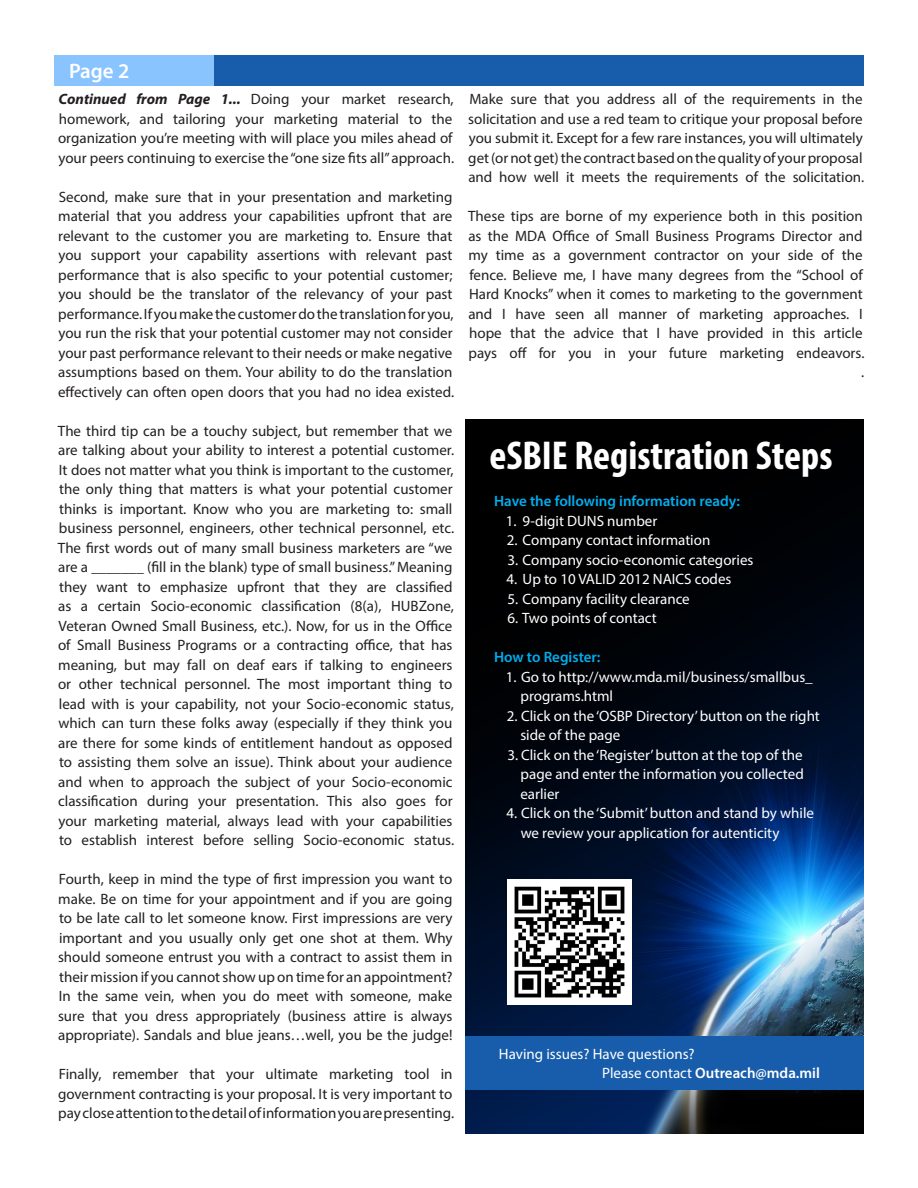
<style>
.page{position:relative;width:918px;height:1188px;background:#fff}
.page>*{position:absolute;margin:0;border:0;box-sizing:border-box;transform-origin:0 0}
.t1{font:700 condensed 40.5px "Myriad Pro";color:#fff}
.t2{font:600 21px "Myriad Pro";color:#fff}
.t3{font:15px/19.5px "Myriad Pro";color:#231f20;text-align:justify}
.t4{font:15px/19.5px "Myriad Pro";color:#fff}
.t5{font:600 15px "Myriad Pro";color:#00aeef}
.t6{font:600 15px "Myriad Pro";color:#fff}
.s1{font-weight:700;font-style:italic}
.s2{font-weight:400}
</style>
<div class="page">
<div style="left:54px;top:55px;width:810px;height:31px;background:#185dab"></div>
<div style="left:54px;top:55px;width:160px;height:31px;background:#89c4ff"></div>
<img style="left:465px;top:419px;width:399px;height:715px">
<div style="left:465px;top:1036px;width:399px;height:54px;background:#185dab"></div>
<img style="left:507px;top:879px;width:125px;height:125px">
<p class="t2" style="left:69px;top:58px;width:62px">Page 2</p>
<p class="t3" style="left:58px;top:89px;width:398px"><span class="s1">Continued from Page 1...</span> Doing your market research, homework, and tailoring your marketing material to the organization you’re meeting with will place you miles ahead of your peers continuing to exercise the “one size fits all” approach.</p>
<p class="t3" style="left:58px;top:187px;width:398px">Second, make sure that in your presentation and marketing material that you address your capabilities upfront that are relevant to the customer you are marketing to. Ensure that you support your capability assertions with relevant past performance that is also specific to your potential customer; you should be the translator of the relevancy of your past performance. If you make the customer do the translation for you, you run the risk that your potential customer may not consider your past performance relevant to their needs or make negative assumptions based on them. Your ability to do the translation effectively can often open doors that you had no idea existed.</p>
<p class="t3" style="left:58px;top:421px;width:398px;text-align:left">The third tip can be a touchy subject, but remember that we are talking about your ability to interest a potential customer.<br>It does not matter what you think is important to the customer, the only thing that matters is what your potential customer thinks is important. Know who you are marketing to: small business personnel, engineers, other technical personnel, etc.<br>The first words out of many small business marketers are “we are a _______ (fill in the blank) type of small business.” Meaning they want to emphasize upfront that they are classified as a certain Socio-economic classification (8(a), HUBZone, Veteran Owned Small Business, etc.). Now, for us in the Office of Small Business Programs or a contracting office, that has meaning, but may fall on deaf ears if talking to engineers or other technical personnel. The most important thing to lead with is your capability, not your Socio-economic status, which can turn these folks away (especially if they think you are there for some kinds of entitlement handout as opposed to assisting them solve an issue). Think about your audience and when to approach the subject of your Socio-economic classification during your presentation. This also goes for your marketing material, always lead with your capabilities to establish interest before selling Socio-economic status.</p>
<p class="t3" style="left:58px;top:869px;width:396px">Fourth, keep in mind the type of first impression you want to make. Be on time for your appointment and if you are going to be late call to let someone know. First impressions are very important and you usually only get one shot at them. Why should someone entrust you with a contract to assist them in their mission if you cannot show up on time for an appointment?<br>In the same vein, when you do meet with someone, make sure that you dress appropriately (business attire is always appropriate). Sandals and blue jeans…well, you be the judge!</p>
<p class="t3" style="left:58px;top:1064px;width:398px;text-align:left">Finally, remember that your ultimate marketing tool in government contracting is your proposal. It is very important to pay close attention to the detail of information you are presenting.</p>
<p class="t3" style="left:468px;top:89px;width:398px">Make sure that you address all of the requirements in the solicitation and use a red team to critique your proposal before you submit it. Except for a few rare instances, you will ultimately get (or not get) the contract based on the quality of your proposal and how well it meets the requirements of the solicitation.</p>
<p class="t3" style="left:468px;top:206px;width:398px;text-align:left">These tips are borne of my experience both in this position as the MDA Office of Small Business Programs Director and my time as a government contractor on your side of the fence. Believe me, I have many degrees from the “School of Hard Knocks” when it comes to marketing to the government and I have seen all manner of marketing approaches. I hope that the advice that I have provided in this article pays off for you in your future marketing endeavors.</p>
<p class="t3" style="left:861px;top:362px;width:5px">.</p>
<p class="t1" style="left:489px;top:430px;width:345px">eSBIE Registration Steps</p>
<p class="t5" style="left:494px;top:492px;width:247px">Have the following information ready:</p>
<p class="t4" style="left:506px;top:511px;width:153px">1. 9-digit DUNS number</p>
<p class="t4" style="left:507px;top:530px;width:205px">2. Company contact information</p>
<p class="t4" style="left:507px;top:550px;width:248px">3. Company socio-economic categories</p>
<p class="t4" style="left:507px;top:569px;width:227px">4. Up to 10 VALID 2012 NAICS codes</p>
<p class="t4" style="left:507px;top:589px;width:184px">5. Company facility clearance</p>
<p class="t4" style="left:508px;top:608px;width:151px">6. Two points of contact</p>
<p class="t5" style="left:494px;top:648px;width:108px">How to Register:</p>
<p class="t4" style="left:521px;top:667px;width:294px;text-indent:-15px">1. Go to http://www.mda.mil/business/smallbus_ programs.html</p>
<p class="t4" style="left:520px;top:706px;width:301px;text-indent:-14px">2. Click on the ‘OSBP Directory’ button on the right side of the page</p>
<p class="t4" style="left:520px;top:745px;width:285px;text-align:justify;text-indent:-13px">3. Click on the ‘Register’ button at the top of the page and enter the information you collected earlier</p>
<p class="t4" style="left:521px;top:803px;width:295px;text-indent:-14px">4. Click on the ‘Submit’ button and stand by while we review your application for autenticity</p>
<p class="t4" style="left:499px;top:1044px;width:197px">Having issues? Have questions?</p>
<p class="t6" style="left:602px;top:1064px;width:219px"><span class="s2">Please contact</span> Outreach@mda.mil</p>
</div>
